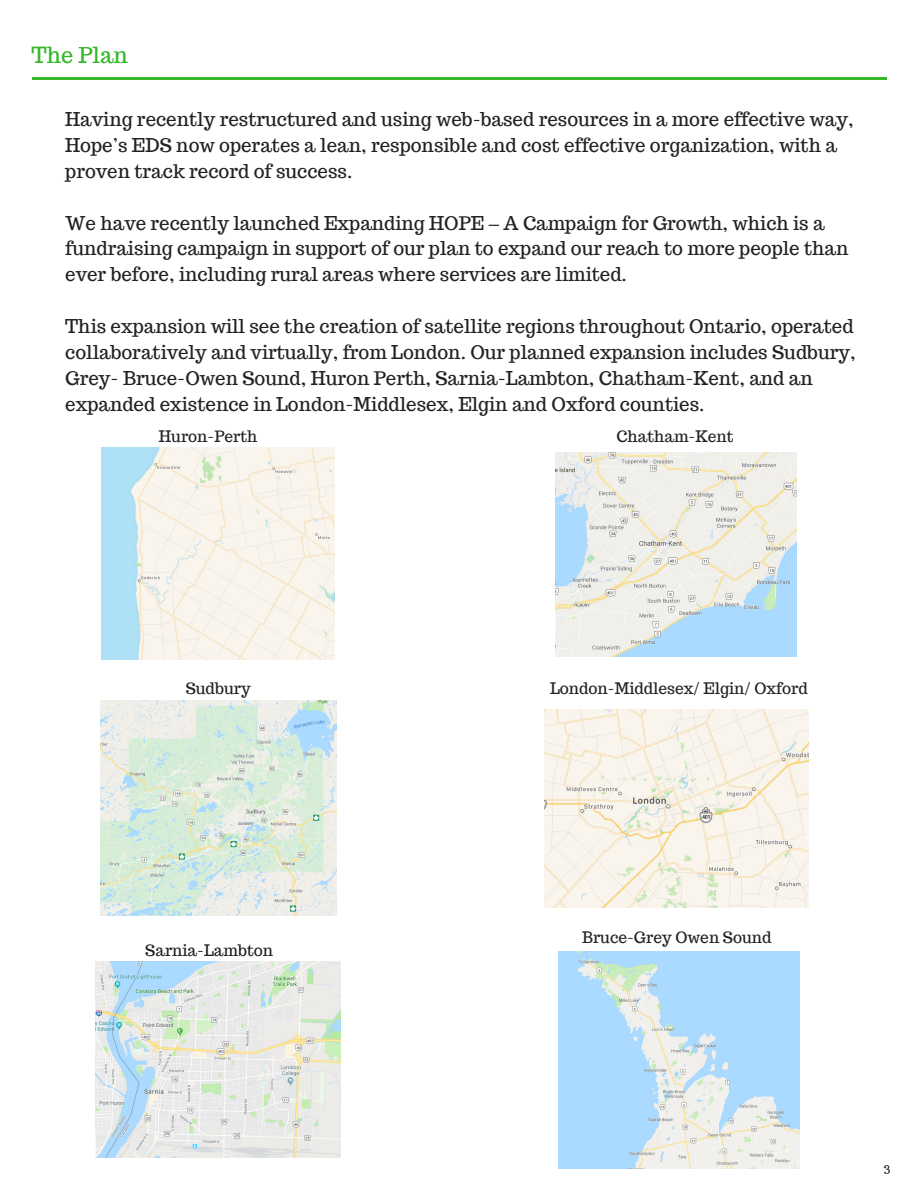
<style>
.page{position:relative;width:918px;height:1188px;background:#fff}
.page>*{position:absolute;margin:0;border:0;box-sizing:border-box;transform-origin:0 0}
.t1{font:21.75px "Trocchi";color:#35b729}
.t2{font:18.75px/25.8px "Trocchi";color:#222}
.t3{font:15.6px "Trocchi";color:#222}
.t4{font:12.45px "Trocchi";color:#222}
.s1{font-family:"Liberation Sans"}
</style>
<div class="page">
<svg style="left:32px;top:77px;width:12px;height:2px"></svg>
<svg style="left:875px;top:77px;width:12px;height:2px"></svg>
<hr style="left:44px;top:77px;width:88px;height:2px;background:#35b729">
<hr style="left:132px;top:77px;width:88px;height:2px;background:#35b729">
<hr style="left:220px;top:77px;width:88px;height:2px;background:#35b729">
<hr style="left:308px;top:77px;width:87px;height:2px;background:#35b729">
<hr style="left:395px;top:77px;width:88px;height:2px;background:#35b729">
<hr style="left:483px;top:77px;width:88px;height:2px;background:#35b729">
<hr style="left:571px;top:77px;width:88px;height:2px;background:#35b729">
<hr style="left:658px;top:77px;width:88px;height:2px;background:#35b729">
<hr style="left:746px;top:77px;width:88px;height:2px;background:#35b729">
<hr style="left:834px;top:77px;width:41px;height:2px;background:#35b729">
<img style="left:556px;top:452px;width:240px;height:205px">
<img style="left:100px;top:701px;width:236px;height:215px">
<img style="left:96px;top:962px;width:245px;height:196px">
<img style="left:558px;top:952px;width:242px;height:217px">
<img style="left:544px;top:710px;width:265px;height:198px">
<img style="left:101px;top:448px;width:233px;height:211px">
<p class="t1" style="left:32px;top:41px;width:98px">The Plan</p>
<p class="t2" style="left:65px;top:106px;width:790px">Having recently restructured and using web-based resources in a more effective way,<br>Hope’s EDS now operates a lean, responsible and cost effective organization, with a proven track record of success.</p>
<p class="t2" style="left:65px;top:210px;width:785px">We have recently launched Expanding HOPE <span class="s1">–</span> A Campaign for Growth, which is a fundraising campaign in support of our plan to expand our reach to more people than ever before, including rural areas where services are limited.</p>
<p class="t2" style="left:65px;top:313px;width:792px">This expansion will see the creation of satellite regions throughout Ontario, operated collaboratively and virtually, from London. Our planned expansion includes Sudbury, Grey- Bruce-Owen Sound, Huron Perth, Sarnia-Lambton, Chatham-Kent, and an expanded existence in London-Middlesex, Elgin and Oxford counties.</p>
<p class="t3" style="left:159px;top:426px;width:100px">Huron-Perth</p>
<p class="t3" style="left:616px;top:426px;width:119px">Chatham-Kent</p>
<p class="t3" style="left:186px;top:678px;width:67px">Sudbury</p>
<p class="t3" style="left:145px;top:940px;width:129px">Sarnia-Lambton</p>
<p class="t3" style="left:550px;top:678px;width:259px">London-Middlesex/ Elgin/ Oxford</p>
<p class="t3" style="left:582px;top:927px;width:191px">Bruce-Grey Owen Sound</p>
<p class="t4" style="left:884px;top:1160px;width:8px">3</p>
</div>
